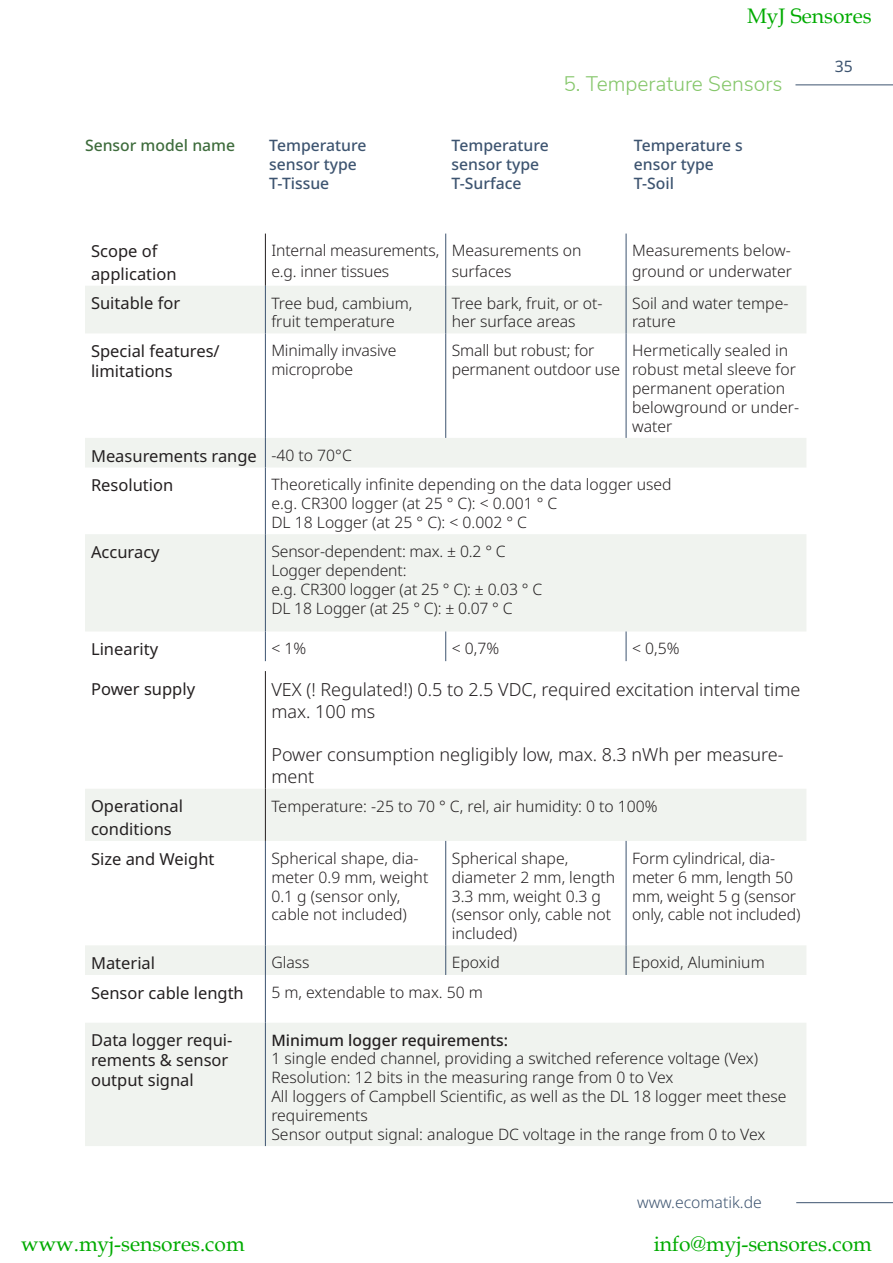
<style>
.page{position:relative;width:893px;height:1263px;background:#fff}
.page>*{position:absolute;margin:0;border:0;box-sizing:border-box;transform-origin:0 0}
.t1{font:21px "Book Antiqua";color:#00ab00}
.t2{font:300 21px "Nunito Sans";color:#86c76b}
.t3{font:300 18px/21.6px "Noto Sans";color:#231f20}
.t4{font:16.5px/19.8px "Noto Sans";color:#231f20}
.t5{font:300 15.75px/18.9px "Noto Sans";color:#231f20}
.t6{font:500 15.75px "Noto Sans";color:#3d5470}
.t7{font:500 15.75px "Noto Sans";color:#231f20}
.t8{font:300 15.75px "Noto Sans";color:#3d5470}
.t9{font:500 15.75px "Noto Sans";color:#3e6c3c}
.t10{font:15.75px "Noto Sans";color:#3d5470}
</style>
<div class="page">
<hr style="left:796px;top:1202px;width:97px;height:1px;background:#3d5470">
<hr style="left:795px;top:84px;width:98px;height:1px;background:#3d5470">
<svg style="left:85px;top:286px;width:721px;height:345px;fill:#f2f5f2"></svg>
<hr style="left:445px;top:234px;width:1px;height:52px;background:#3d5470">
<hr style="left:626px;top:234px;width:1px;height:52px;background:#3d5470">
<hr style="left:265px;top:286px;width:1px;height:47px;background:#3d5470">
<hr style="left:445px;top:286px;width:1px;height:47px;background:#3d5470">
<hr style="left:626px;top:286px;width:1px;height:47px;background:#3d5470">
<hr style="left:265px;top:333px;width:1px;height:105px;background:#3d5470">
<hr style="left:445px;top:333px;width:1px;height:105px;background:#3d5470">
<hr style="left:626px;top:333px;width:1px;height:105px;background:#3d5470">
<svg style="left:265px;top:438px;width:1px;height:29px"></svg>
<hr style="left:265px;top:467px;width:1px;height:67px;background:#3d5470">
<hr style="left:265px;top:534px;width:1px;height:97px;background:#3d5470">
<hr style="left:265px;top:631px;width:1px;height:30px;background:#3d5470">
<hr style="left:445px;top:631px;width:1px;height:30px;background:#3d5470">
<hr style="left:626px;top:631px;width:1px;height:30px;background:#3d5470">
<hr style="left:265px;top:234px;width:1px;height:52px;background:#231f20">
<svg style="left:85px;top:789px;width:721px;height:357px;fill:#f0f3ef"></svg>
<hr style="left:265px;top:841px;width:1px;height:104px;background:#3d5470">
<hr style="left:445px;top:841px;width:1px;height:104px;background:#3d5470">
<hr style="left:626px;top:841px;width:1px;height:104px;background:#3d5470">
<hr style="left:265px;top:945px;width:1px;height:30px;background:#3d5470">
<hr style="left:445px;top:945px;width:1px;height:30px;background:#3d5470">
<hr style="left:626px;top:945px;width:1px;height:30px;background:#3d5470">
<hr style="left:265px;top:975px;width:1px;height:48px;background:#3d5470">
<hr style="left:265px;top:1023px;width:1px;height:123px;background:#3d5470">
<hr style="left:265px;top:671px;width:1px;height:118px;background:#231f20">
<hr style="left:265px;top:789px;width:1px;height:52px;background:#231f20">
<h1 class="t1" style="left:747px;top:1px;width:126px">MyJ Sensores</h1>
<p class="t9" style="left:85px;top:135px;width:152px">Sensor model name</p>
<p class="t6" style="left:269px;top:135px;width:99px">Temperature</p>
<p class="t6" style="left:269px;top:153px;width:89px">sensor type</p>
<p class="t6" style="left:269px;top:172px;width:62px">T-Tissue</p>
<p class="t2" style="left:563px;top:69px;width:221px">5. Temperature Sensors</p>
<p class="t6" style="left:452px;top:135px;width:99px">Temperature</p>
<p class="t6" style="left:452px;top:153px;width:89px">sensor type</p>
<p class="t6" style="left:452px;top:172px;width:71px">T-Surface</p>
<p class="t6" style="left:634px;top:135px;width:110px">Temperature s</p>
<p class="t6" style="left:634px;top:153px;width:82px">ensor type</p>
<p class="t6" style="left:634px;top:172px;width:42px">T-Soil</p>
<p class="t4" style="left:91px;top:242px;width:68px">Scope of</p>
<p class="t4" style="left:91px;top:264px;width:87px">application</p>
<p class="t5" style="left:271px;top:241px;width:169px;line-height:21px">Internal measurements, e.g. inner tissues</p>
<p class="t5" style="left:452px;top:241px;width:131px;line-height:21px">Measurements on surfaces</p>
<p class="t5" style="left:632px;top:241px;width:161px;line-height:21px">Measurements below&shy;ground or underwater</p>
<p class="t4" style="left:91px;top:294px;width:91px">Suitable for</p>
<p class="t5" style="left:271px;top:294px;width:142px">Tree bud, cambium, fruit temperature</p>
<p class="t5" style="left:452px;top:294px;width:152px">Tree bark, fruit, or ot&shy;her surface areas</p>
<p class="t5" style="left:632px;top:294px;width:158px">Soil and water tempe&shy;rature</p>
<p class="t4" style="left:91px;top:342px;width:130px">Special features/ limitations</p>
<p class="t5" style="left:271px;top:341px;width:127px">Minimally invasive</p>
<p class="t5" style="left:452px;top:341px;width:170px">Small but robust; for permanent outdoor use</p>
<p class="t5" style="left:632px;top:341px;width:169px">Hermetically sealed in robust metal sleeve for permanent operation belowground or under&shy;water</p>
<p class="t5" style="left:271px;top:360px;width:83px">microprobe</p>
<p class="t4" style="left:91px;top:446px;width:167px">Measurements range</p>
<p class="t5" style="left:271px;top:446px;width:82px">-40 to 70°C</p>
<p class="t4" style="left:91px;top:476px;width:84px">Resolution</p>
<p class="t5" style="left:271px;top:476px;width:402px">Theoretically infinite depending on the data logger used</p>
<p class="t5" style="left:271px;top:494px;width:288px">e.g. CR300 logger (at 25 ° C): &lt; 0.001 ° C</p>
<p class="t5" style="left:271px;top:513px;width:257px">DL 18 Logger (at 25 ° C): &lt; 0.002 ° C</p>
<p class="t4" style="left:91px;top:542px;width:70px">Accuracy</p>
<p class="t5" style="left:271px;top:542px;width:236px">Sensor-dependent: max. ± 0.2 ° C</p>
<p class="t5" style="left:271px;top:561px;width:137px">Logger dependent:</p>
<p class="t5" style="left:271px;top:580px;width:272px">e.g. CR300 logger (at 25 ° C): ± 0.03 ° C</p>
<p class="t5" style="left:271px;top:599px;width:243px">DL 18 Logger (at 25 ° C): ± 0.07 ° C</p>
<p class="t4" style="left:91px;top:640px;width:69px">Linearity</p>
<p class="t5" style="left:271px;top:639px;width:36px">&lt; 1%</p>
<p class="t5" style="left:452px;top:639px;width:49px">&lt; 0,7%</p>
<p class="t5" style="left:632px;top:639px;width:49px">&lt; 0,5%</p>
<p class="t4" style="left:91px;top:679px;width:106px">Power supply</p>
<p class="t3" style="left:271px;top:679px;width:530px">VEX (! Regulated!) 0.5 to 2.5 VDC, required excitation interval time max. 100 ms</p>
<p class="t3" style="left:271px;top:744px;width:514px">Power consumption negligibly low, max. 8.3 nWh per measure&shy;ment</p>
<p class="t4" style="left:91px;top:797px;width:93px">Operational</p>
<p class="t4" style="left:91px;top:819px;width:82px">conditions</p>
<p class="t5" style="left:271px;top:797px;width:388px">Temperature: -25 to 70 ° C, rel, air humidity: 0 to 100%</p>
<p class="t4" style="left:91px;top:849px;width:125px">Size and Weight</p>
<p class="t5" style="left:271px;top:849px;width:158px">Spherical shape, dia&shy;meter 0.9 mm, weight<br>0.1 g (sensor only, cable not included)</p>
<p class="t5" style="left:452px;top:849px;width:118px">Spherical shape,</p>
<p class="t5" style="left:452px;top:868px;width:165px">diameter 2 mm, length<br>3.3 mm, weight 0.3 g (sensor only, cable not included)</p>
<p class="t5" style="left:632px;top:849px;width:170px">Form cylindrical, dia&shy;meter 6 mm, length 50 mm, weight 5 g (sensor only, cable not included)</p>
<p class="t4" style="left:91px;top:953px;width:66px">Material</p>
<p class="t5" style="left:271px;top:953px;width:40px">Glass</p>
<p class="t5" style="left:452px;top:953px;width:50px">Epoxid</p>
<p class="t5" style="left:632px;top:953px;width:134px">Epoxid, Aluminium</p>
<p class="t4" style="left:91px;top:983px;width:154px">Sensor cable length</p>
<p class="t5" style="left:271px;top:983px;width:213px">5 m, extendable to max. 50 m</p>
<p class="t4" style="left:91px;top:1031px;width:143px">Data logger requi&shy;rements &amp; sensor output signal</p>
<p class="t7" style="left:271px;top:1029px;width:238px">Minimum logger requirements:</p>
<p class="t5" style="left:271px;top:1050px;width:488px">1 single ended channel, providing a switched reference voltage (Vex)</p>
<p class="t5" style="left:271px;top:1068px;width:404px">Resolution: 12 bits in the measuring range from 0 to Vex</p>
<p class="t5" style="left:271px;top:1087px;width:516px">All loggers of Campbell Scientific, as well as the DL 18 logger meet these requirements</p>
<p class="t5" style="left:271px;top:1125px;width:495px">Sensor output signal: analogue DC voltage in the range from 0 to Vex</p>
<p class="t8" style="left:637px;top:1191px;width:126px">www.ecomatik.de</p>
<p class="t10" style="left:835px;top:55px;width:20px">35</p>
<h1 class="t1" style="left:21px;top:1229px;width:225px">www.myj-sensores.com</h1>
<h1 class="t1" style="left:654px;top:1229px;width:220px">info@myj-sensores.com</h1>
</div>
